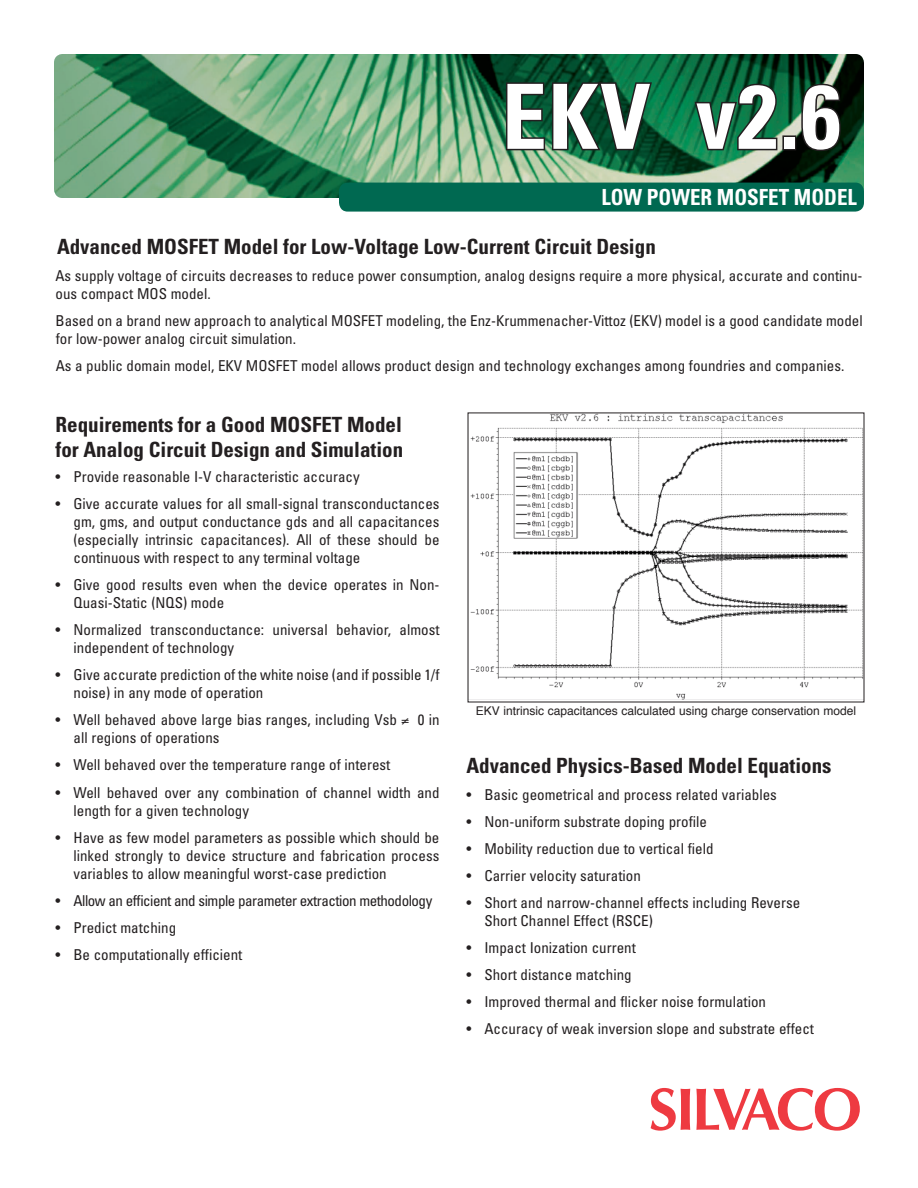
<style>
.page{position:relative;width:918px;height:1188px;background:#fff}
.page>*{position:absolute;margin:0;border:0;box-sizing:border-box;transform-origin:0 0}
.t1{font:700 condensed 90px "Univers";color:#fff}
.t2{font:700 condensed 22.2px "Univers";color:#fff;scale:.95 1}
.t3{font:700 condensed 21px/25.2px "Univers";color:#231f20}
.t4{font:condensed 15px/18.1px "Univers";color:#231f20}
.t5{font:condensed 15px "Univers";letter-spacing:-.03em;color:#231f20}
.t6{font:12px "Helvetica";color:#231f20}
</style>
<div class="page">
<img style="left:470px;top:415px;width:392px;height:284px">
<img style="left:54px;top:54px;width:810px;height:144px">
<div style="left:339px;top:183px;width:525px;height:29px;background:#006951;border-radius:9px"></div>
<svg style="left:504px;top:81px;width:150px;height:71px"></svg>
<svg style="left:693px;top:82px;width:86px;height:70px"></svg>
<div style="left:782px;top:135px;width:14px;height:15px;border:3px solid #231f20"></div>
<svg style="left:800px;top:82px;width:42px;height:71px"></svg>
<svg style="left:651px;top:1088px;width:39px;height:42px"></svg>
<svg style="left:696px;top:1088px;width:164px;height:42px"></svg>
<h1 class="t1" style="left:502px;top:62px;width:341px">EKV v2.6</h1>
<h2 class="t2" style="left:601px;top:183px;width:234px">Low Power MOSFET Model</h2>
<h3 class="t3" style="left:57px;top:234px;width:600px">Advanced MOSFET Model for Low-Voltage Low-Current Circuit Design</h3>
<p class="t4" style="left:56px;top:266px;width:809px">As supply voltage of circuits decreases to reduce power consumption, analog designs require a more physical, accurate and continu&shy;ous compact MOS model.</p>
<p class="t4" style="left:56px;top:311px;width:809px">Based on a brand new approach to analytical MOSFET modeling, the Enz-Krummenacher-Vittoz (EKV) model is a good candidate model for low-power analog circuit simulation.</p>
<p class="t4" style="left:56px;top:357px;width:790px">As a public domain model, EKV MOSFET model allows product design and technology exchanges among foundries and companies.</p>
<h3 class="t3" style="left:56px;top:412px;width:349px">Requirements for a Good MOSFET Model for Analog Circuit Design and Simulation</h3>
<p class="t4" style="left:56px;top:467px;width:306px">• Provide reasonable I-V characteristic accuracy</p>
<p class="t4" style="left:73px;top:494px;width:368px;text-align:justify;text-indent:-18px">• Give accurate values for all small-signal transconductances gm, gms, and output conductance gds and all capacitances (especially intrinsic capacitances). All of these should be continuous with respect to any terminal voltage</p>
<p class="t4" style="left:74px;top:575px;width:368px;text-indent:-18px">• Give good results even when the device operates in Non-<br>Quasi-Static (NQS) mode</p>
<p class="t4" style="left:74px;top:620px;width:368px;text-indent:-18px">• Normalized transconductance: universal behavior, almost independent of technology</p>
<p class="t4" style="left:74px;top:665px;width:367px;text-indent:-18px">• Give accurate prediction of the white noise (and if possible 1/f noise) in any mode of operation</p>
<p class="t4" style="left:74px;top:711px;width:367px;text-indent:-18px">• Well behaved above large bias ranges, including Vsb ≠ 0 in all regions of operations</p>
<p class="t4" style="left:56px;top:756px;width:336px">• Well behaved over the temperature range of interest</p>
<p class="t4" style="left:74px;top:783px;width:367px;text-indent:-18px">• Well behaved over any combination of channel width and length for a given technology</p>
<p class="t4" style="left:73px;top:828px;width:368px;text-align:justify;text-indent:-18px">• Have as few model parameters as possible which should be linked strongly to device structure and fabrication process variables to allow meaningful worst-case prediction</p>
<p class="t5" style="left:55px;top:891px;width:378px">• Allow an efficient and simple parameter extraction methodology</p>
<p class="t4" style="left:55px;top:918px;width:122px">• Predict matching</p>
<p class="t4" style="left:55px;top:945px;width:188px">• Be computationally efficient</p>
<p class="t6" style="left:476px;top:702px;width:382px">EKV intrinsic capacitances calculated using charge conservation model</p>
<h3 class="t3" style="left:466px;top:753px;width:367px">Advanced Physics-Based Model Equations</h3>
<p class="t4" style="left:466px;top:785px;width:312px">• Basic geometrical and process related variables</p>
<p class="t4" style="left:466px;top:812px;width:242px">• Non-uniform substrate doping profile</p>
<p class="t4" style="left:466px;top:839px;width:249px">• Mobility reduction due to vertical field</p>
<p class="t4" style="left:466px;top:866px;width:176px">• Carrier velocity saturation</p>
<p class="t4" style="left:484px;top:893px;width:317px;text-indent:-18px">• Short and narrow-channel effects including Reverse<br>Short Channel Effect (RSCE)</p>
<p class="t4" style="left:466px;top:938px;width:171px">• Impact Ionization current</p>
<p class="t4" style="left:466px;top:965px;width:167px">• Short distance matching</p>
<p class="t4" style="left:466px;top:993px;width:301px">• Improved thermal and flicker noise formulation</p>
<p class="t4" style="left:466px;top:1020px;width:349px">• Accuracy of weak inversion slope and substrate effect</p>
</div>
